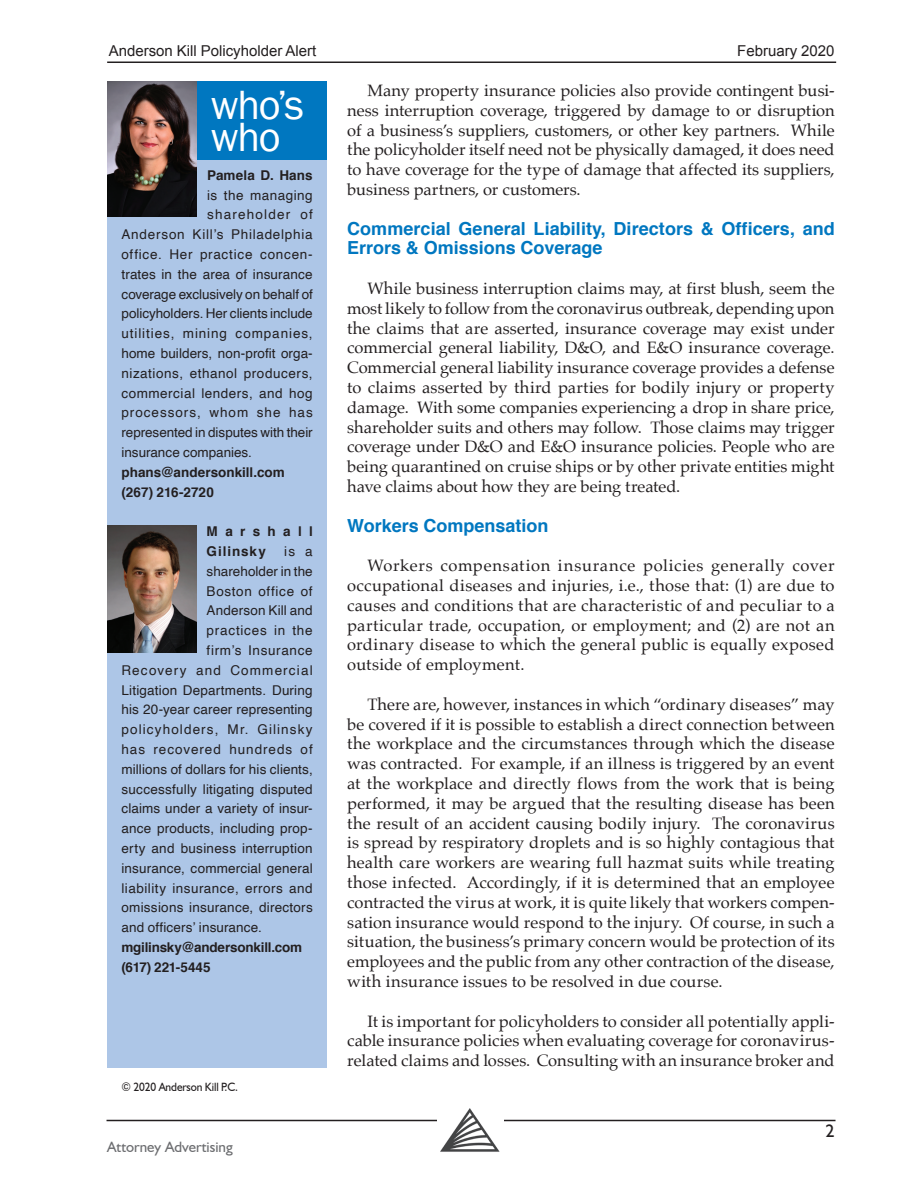
<style>
.page{position:relative;width:918px;height:1188px;background:#fff}
.page>*{position:absolute;margin:0;border:0;box-sizing:border-box;transform-origin:0 0}
.t1{font:42px/31.5px "Franklin Gothic";letter-spacing:-.03em;color:#fff}
.t2{font:700 18px/19.8px "Helvetica";letter-spacing:.005em;color:#0077c0}
.t3{font:18px "Humanist 521 BT";color:#231f20}
.t4{font:16.5px/19.8px "Palatino";letter-spacing:.005em;color:#231f20;text-align:justify}
.t5{font:15px "Arial";color:#231f20}
.t6{font:15px "Humanist 521 BT";color:#6c6d70}
.t7{font:13.5px "Helvetica";letter-spacing:.015em;color:#231f20}
.t8{font:13.5px "Helvetica";letter-spacing:-.005em;color:#231f20}
.t9{font:700 13.5px/19.8px "Helvetica";color:#231f20}
.t10{font:13.5px "Helvetica";letter-spacing:.035em;color:#231f20}
.t11{font:13.5px "Helvetica";letter-spacing:.055em;color:#231f20}
.t12{font:13.5px "Helvetica";letter-spacing:.07em;color:#231f20}
.t13{font:13.5px "Helvetica";letter-spacing:.085em;color:#231f20}
.t14{font:13.5px "Helvetica";letter-spacing:.04em;color:#231f20}
.t15{font:13.5px "Helvetica";letter-spacing:.065em;color:#231f20}
.t16{font:13.5px "Helvetica";letter-spacing:.08em;color:#231f20}
.t17{font:700 13.5px/19.8px "Helvetica";letter-spacing:.315em;color:#231f20}
.t18{font:13.5px "Helvetica";letter-spacing:.05em;color:#231f20}
.t19{font:13.5px "Helvetica";letter-spacing:.045em;color:#231f20}
.t20{font:12px "Humanist 521 BT";letter-spacing:-.01em;color:#231f20;scale:.95 1}
</style>
<div class="page">
<div style="left:108px;top:83px;width:219px;height:985px;background:#adc6e7"></div>
<div style="left:107px;top:81px;width:220px;height:78px;background:#0077c0"></div>
<hr style="left:107px;top:62px;width:729px;height:1px;background:#231f20">
<hr style="left:107px;top:1120px;width:729px;height:1px;background:#231f20">
<div style="left:437px;top:1100px;width:67px;height:53px;background:#fff"></div>
<img style="left:440px;top:1109px;width:60px;height:43px">
<img style="left:108px;top:81px;width:89px;height:135px">
<img style="left:107px;top:526px;width:89px;height:127px">
<p class="t5" style="left:109px;top:41px;width:209px">Anderson Kill Policyholder Alert</p>
<p class="t5" style="left:737px;top:41px;width:99px">February 2020</p>
<h1 class="t1" style="left:211px;top:90px;width:95px">who’s who</h1>
<p class="t9" style="left:207px;top:165px;width:107px">Pamela D. Hans</p>
<p class="t10" style="left:207px;top:184px;width:107px">is the managing</p>
<p class="t13" style="left:207px;top:204px;width:107px">shareholder of</p>
<p class="t11" style="left:121px;top:224px;width:193px">Anderson Kill’s Philadelphia</p>
<p class="t11" style="left:121px;top:244px;width:193px">office. Her practice concen-</p>
<p class="t7" style="left:121px;top:264px;width:193px">trates in the area of insurance</p>
<p class="t8" style="left:121px;top:283px;width:193px">coverage exclusively on behalf of</p>
<p class="t8" style="left:121px;top:303px;width:193px">policyholders. Her clients include</p>
<p class="t15" style="left:121px;top:323px;width:193px">utilities, mining companies,</p>
<p class="t7" style="left:121px;top:343px;width:193px">home builders, non-profit orga-</p>
<p class="t14" style="left:121px;top:363px;width:193px">nizations, ethanol producers,</p>
<p class="t10" style="left:121px;top:382px;width:193px">commercial lenders, and hog</p>
<p class="t12" style="left:121px;top:402px;width:193px">processors, whom she has</p>
<p class="t8" style="left:121px;top:422px;width:193px">represented in disputes with their</p>
<p class="t7" style="left:121px;top:442px;width:132px">insurance companies.</p>
<p class="t9" style="left:121px;top:462px;width:165px">phans@andersonkill.com (267) 216-2720</p>
<p class="t17" style="left:207px;top:522px;width:108px">Marshall<br>Gilinsky</p>
<p class="t7" style="left:284px;top:541px;width:30px">is a</p>
<p class="t7" style="left:207px;top:561px;width:108px">shareholder in the</p>
<p class="t19" style="left:207px;top:580px;width:108px">Boston office of</p>
<p class="t7" style="left:207px;top:600px;width:108px">Anderson Kill and</p>
<p class="t11" style="left:207px;top:620px;width:108px">practices in the</p>
<p class="t18" style="left:207px;top:640px;width:108px">firm’s Insurance</p>
<p class="t13" style="left:121px;top:660px;width:193px">Recovery and Commercial</p>
<p class="t7" style="left:121px;top:679px;width:193px">Litigation Departments. During</p>
<p class="t7" style="left:121px;top:699px;width:193px">his 20-year career representing</p>
<p class="t16" style="left:121px;top:719px;width:193px">policyholders, Mr. Gilinsky</p>
<p class="t12" style="left:121px;top:739px;width:193px">has recovered hundreds of</p>
<p class="t7" style="left:121px;top:759px;width:193px">millions of dollars for his clients,</p>
<p class="t7" style="left:121px;top:778px;width:193px">successfully litigating disputed</p>
<p class="t7" style="left:121px;top:798px;width:193px">claims under a variety of insur-</p>
<p class="t7" style="left:121px;top:818px;width:193px">ance products, including prop-</p>
<p class="t7" style="left:121px;top:838px;width:193px">erty and business interruption</p>
<p class="t7" style="left:121px;top:858px;width:193px">insurance, commercial general</p>
<p class="t10" style="left:121px;top:878px;width:193px">liability insurance, errors and</p>
<p class="t7" style="left:121px;top:897px;width:193px">omissions insurance, directors</p>
<p class="t7" style="left:121px;top:917px;width:142px">and officers’ insurance.</p>
<p class="t9" style="left:121px;top:938px;width:182px">mgilinsky@andersonkill.com (617) 221-5445</p>
<p class="t20" style="left:121px;top:1080px;width:124px">© 2020 Anderson Kill P.C.</p>
<p class="t6" style="left:107px;top:1138px;width:127px">Attorney Advertising</p>
<p class="t4" style="left:347px;top:80px;width:489px;text-indent:20px">Many property insurance policies also provide contingent busi&shy;ness interruption coverage, triggered by damage to or disruption of a business’s suppliers, customers, or other key partners. While the policyholder itself need not be physically damaged, it does need to have coverage for the type of damage that affected its suppliers, business partners, or customers.</p>
<p class="t2" style="left:347px;top:219px;width:489px">Commercial General Liability, Directors &amp; Officers, and<br>Errors &amp; Omissions Coverage</p>
<p class="t4" style="left:347px;top:278px;width:489px;text-indent:20px">While business interruption claims may, at first blush, seem the most likely to follow from the coronavirus outbreak, depending upon the claims that are asserted, insurance coverage may exist under commercial general liability, D&amp;O, and E&amp;O insurance coverage.<br>Commercial general liability insurance coverage provides a defense to claims asserted by third parties for bodily injury or property damage. With some companies experiencing a drop in share price, shareholder suits and others may follow. Those claims may trigger coverage under D&amp;O and E&amp;O insurance policies. People who are being quarantined on cruise ships or by other private entities might have claims about how they are being treated.</p>
<p class="t2" style="left:347px;top:516px;width:203px">Workers Compensation</p>
<p class="t4" style="left:347px;top:556px;width:489px;text-indent:20px">Workers compensation insurance policies generally cover occupational diseases and injuries, i.e., those that: (1) are due to causes and conditions that are characteristic of and peculiar to a particular trade, occupation, or employment; and (2) are not an ordinary disease to which the general public is equally exposed outside of employment.</p>
<p class="t4" style="left:347px;top:694px;width:489px;text-indent:20px">There are, however, instances in which “ordinary diseases” may be covered if it is possible to establish a direct connection between the workplace and the circumstances through which the disease was contracted. For example, if an illness is triggered by an event at the workplace and directly flows from the work that is being performed, it may be argued that the resulting disease has been the result of an accident causing bodily injury. The coronavirus is spread by respiratory droplets and is so highly contagious that health care workers are wearing full hazmat suits while treating those infected. Accordingly, if it is determined that an employee contracted the virus at work, it is quite likely that workers compen&shy;sation insurance would respond to the injury. Of course, in such a situation, the business’s primary concern would be protection of its employees and the public from any other contraction of the disease, with insurance issues to be resolved in due course.</p>
<p class="t4" style="left:347px;top:1011px;width:489px;text-indent:20px">It is important for policyholders to consider all potentially appli&shy;cable insurance policies when evaluating coverage for coronavirus&shy;related claims and losses. Consulting with an insurance broker and</p>
<p class="t3" style="left:826px;top:1120px;width:11px">2</p>
</div>
